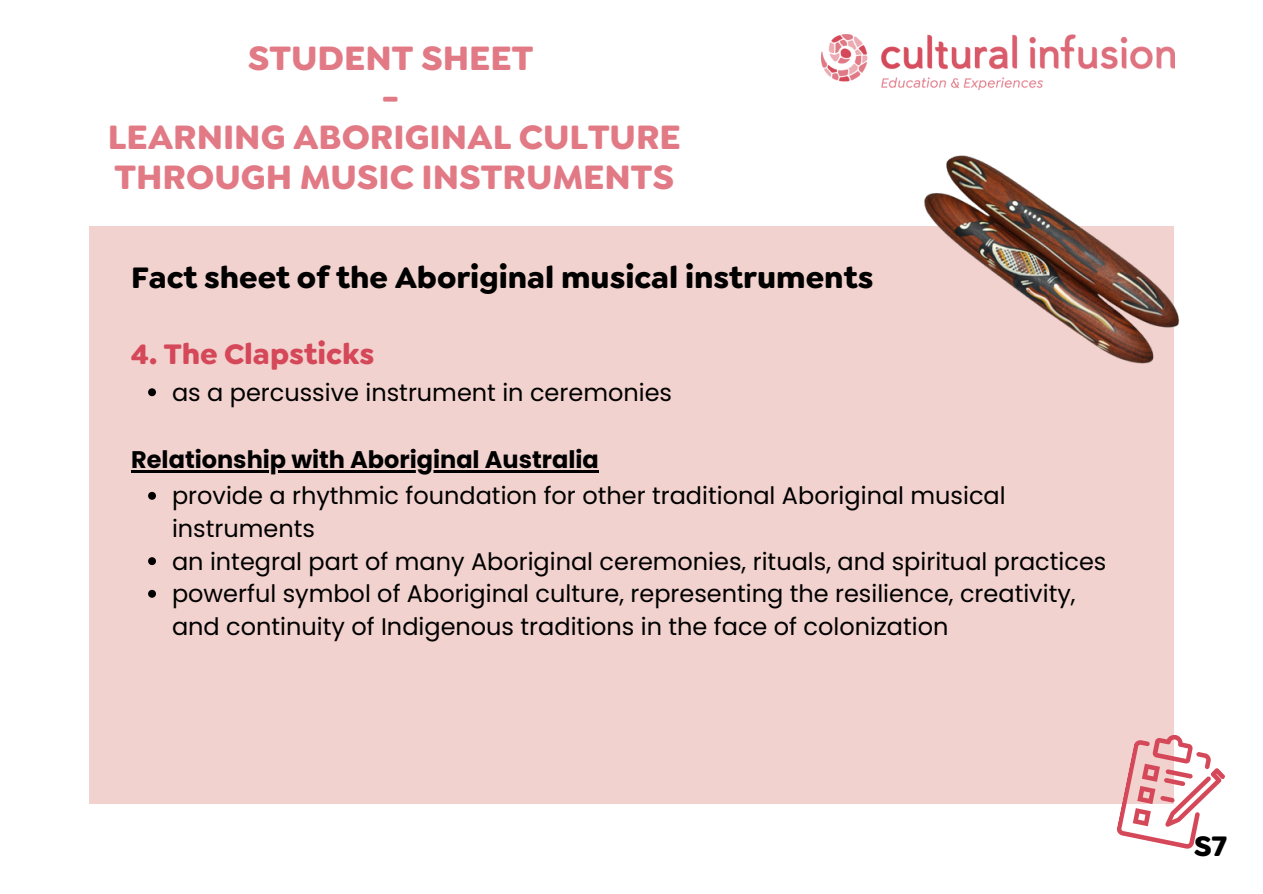
<style>
.page{position:relative;width:1263px;height:894px;background:#fff}
.page>*{position:absolute;margin:0;border:0;box-sizing:border-box;transform-origin:0 0}
.t1{font:700 36px/39.3px "Goldplay";color:#e27a86;text-align:center}
.t2{font:700 31.5px "Goldplay";color:#000}
.t3{font:700 30px "Goldplay";color:#d54859}
.t4{font:700 30px "Goldplay";color:#000}
.t5{font:24px/32.7px "Poppins";color:#000}
.t6{font:700 24px "Poppins";color:#000}
</style>
<div class="page">
<div style="left:89px;top:226px;width:1085px;height:578px;background:#f2d2ce"></div>
<svg style="left:1117px;top:735px;width:108px;height:114px"></svg>
<img style="left:822px;top:34px;width:352px;height:56px">
<svg style="left:148px;top:388px;width:8px;height:8px"></svg>
<hr style="left:131px;top:470px;width:468px;height:2px;background:#000">
<svg style="left:148px;top:491px;width:8px;height:8px"></svg>
<svg style="left:148px;top:557px;width:8px;height:8px"></svg>
<svg style="left:148px;top:589px;width:8px;height:8px"></svg>
<img style="left:924px;top:155px;width:256px;height:209px">
<h1 class="t1" style="left:108px;top:38px;width:574px">STUDENT SHEET<br>-<br>LEARNING ABORIGINAL CULTURE<br>THROUGH MUSIC INSTRUMENTS</h1>
<p class="t2" style="left:131px;top:256px;width:744px">Fact sheet of the Aboriginal musical instruments</p>
<h3 class="t3" style="left:131px;top:333px;width:245px">4. The Clapsticks</h3>
<p class="t5" style="left:172px;top:376px;width:502px">as a percussive instrument in ceremonies</p>
<h4 class="t6" style="left:131px;top:443px;width:469px">Relationship with Aboriginal Australia</h4>
<p class="t5" style="left:172px;top:479px;width:835px">provide a rhythmic foundation for other traditional Aboriginal musical instruments</p>
<p class="t5" style="left:172px;top:544px;width:936px">an integral part of many Aboriginal ceremonies, rituals, and spiritual practices</p>
<p class="t5" style="left:172px;top:577px;width:905px">powerful symbol of Aboriginal culture, representing the resilience, creativity, and continuity of Indigenous traditions in the face of colonization</p>
<h3 class="t4" style="left:1194px;top:825px;width:35px">S7</h3>
</div>
